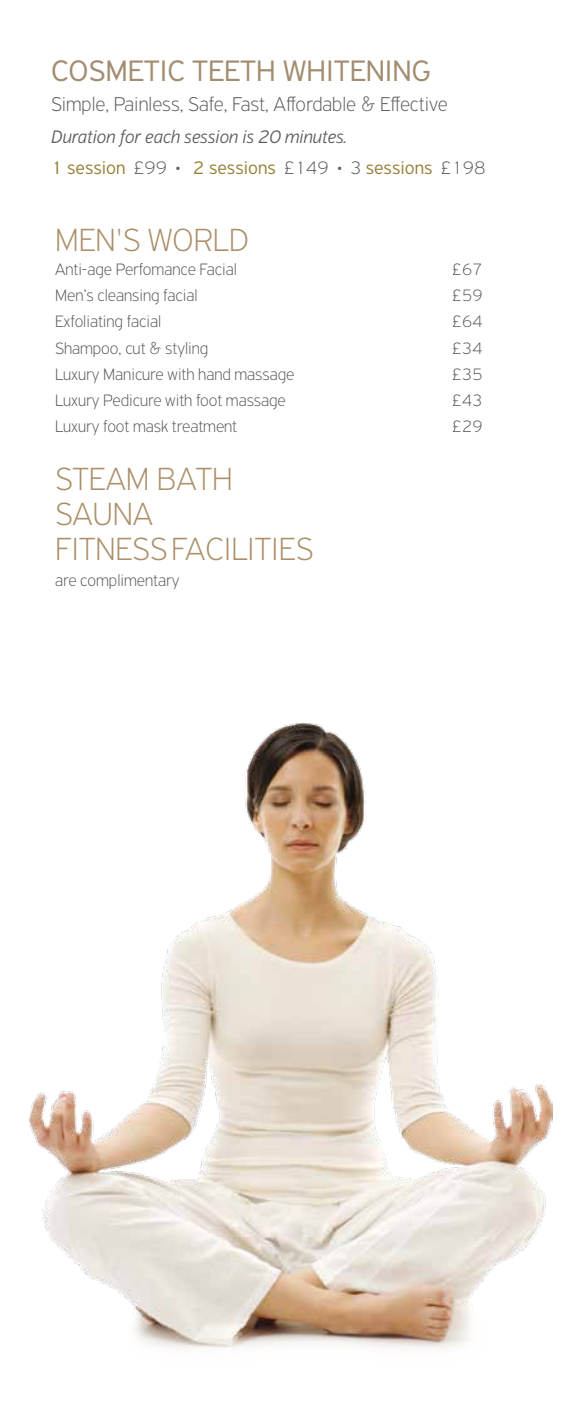
<style>
.page{position:relative;width:586px;height:1414px;background:#fff}
.page>*{position:absolute;margin:0;border:0;box-sizing:border-box;transform-origin:0 0}
.t1{font:100 34.12px/35px "PF Highway Sans Pro";color:#ab906a}
.t2{font:300 31.5px "PF Highway Sans Pro";color:#a38d71}
.t3{font:100 21.18px "PF Highway Sans Pro";color:#5a5b5d}
.t4{font:italic 300 19.25px/31.5px "PF Highway Sans Pro";color:#5a5b5d}
.t5{font:100 17.5px "PF Highway Sans Pro";color:#58585a}
.s1{font-style:normal;color:#977f37}
.s2{font-weight:100;font-style:normal;color:#58585a}
.s3{font-weight:100;font-style:normal}
</style>
<div class="page">
<img style="left:29px;top:723px;width:523px;height:625px">
<h2 class="t2" style="left:51px;top:53px;width:381px">COSMETIC TEETH WHITENING</h2>
<p class="t3" style="left:51px;top:92px;width:398px">Simple, Painless, Safe, Fast, Affordable &amp; Effective</p>
<p class="t4" style="left:51px;top:121px;width:435px">Duration for each session is 20 minutes.<br><span class="s1">1 session</span> <span class="s2">£99</span> <span class="s3">•</span> <span class="s1">2 sessions</span> <span class="s2">£149</span> <span class="s3">• 3</span> <span class="s1">sessions</span> <span class="s2">£198</span></p>
<h1 class="t1" style="left:55px;top:222px;width:195px">MEN'S WORLD</h1>
<p class="t5" style="left:55px;top:259px;width:183px">Anti-age Perfomance Facial</p>
<p class="t5" style="left:451px;top:259px;width:32px">£67</p>
<p class="t5" style="left:55px;top:285px;width:144px">Men’s cleansing facial</p>
<p class="t5" style="left:451px;top:285px;width:32px">£59</p>
<p class="t5" style="left:55px;top:311px;width:108px">Exfoliating facial</p>
<p class="t5" style="left:451px;top:311px;width:32px">£64</p>
<p class="t5" style="left:55px;top:338px;width:155px">Shampoo, cut &amp; styling</p>
<p class="t5" style="left:451px;top:338px;width:32px">£34</p>
<p class="t5" style="left:55px;top:364px;width:241px">Luxury Manicure with hand massage</p>
<p class="t5" style="left:451px;top:364px;width:32px">£35</p>
<p class="t5" style="left:55px;top:390px;width:232px">Luxury Pedicure with foot massage</p>
<p class="t5" style="left:451px;top:390px;width:32px">£43</p>
<p class="t5" style="left:55px;top:416px;width:183px">Luxury foot mask treatment</p>
<p class="t5" style="left:451px;top:416px;width:32px">£29</p>
<h1 class="t1" style="left:55px;top:461px;width:259px">STEAM BATH<br>SAUNA<br>FITNESSFACILITIES</h1>
<p class="t5" style="left:55px;top:570px;width:126px">are complimentary</p>
</div>
